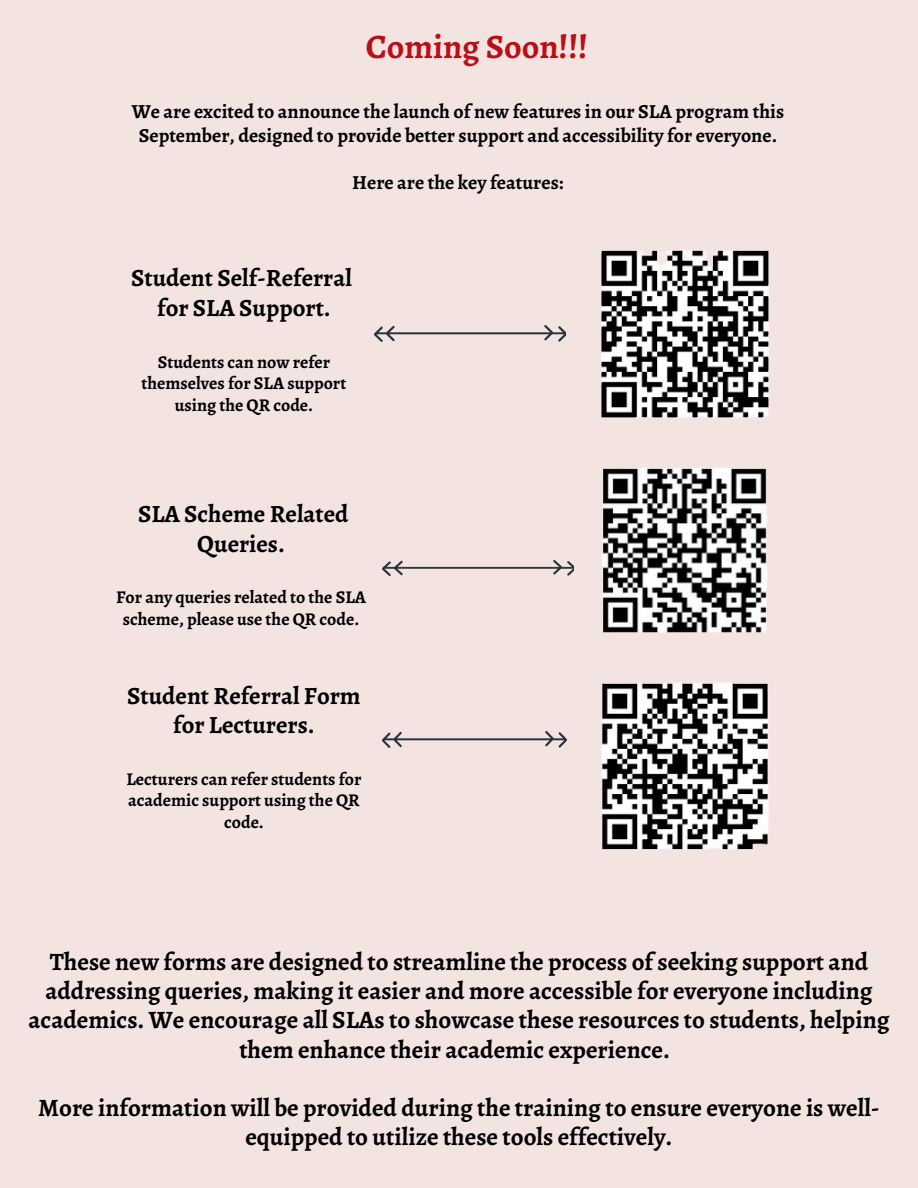
<style>
.page{position:relative;width:918px;height:1188px;background:#f4e4e1}
.page>*{position:absolute;margin:0;border:0;box-sizing:border-box;transform-origin:0 0}
.t1{font:700 34.2px "Alegreya";color:#ba0f16}
.t2{font:700 25.05px/29.2px "Alegreya";color:#000;text-align:center}
.t3{font:700 24.75px/29.2px "Alegreya";color:#000;text-align:center}
.t4{font:700 19.95px/23.7px "Alegreya";color:#000;text-align:center}
.t5{font:700 18px/21.3px "Alegreya";color:#000;text-align:center}
</style>
<div class="page">
<img style="left:383px;top:560px;width:191px;height:16px">
<img style="left:374px;top:325px;width:192px;height:16px">
<img style="left:383px;top:731px;width:183px;height:16px">
<img style="left:601px;top:250px;width:168px;height:168px">
<img style="left:601px;top:682px;width:168px;height:167px">
<img style="left:602px;top:468px;width:165px;height:164px">
<h2 class="t1" style="left:366px;top:24px;width:224px">Coming Soon!!!</h2>
<p class="t4" style="left:132px;top:100px;width:654px">We are excited to announce the launch of new features in our SLA program this<br>September, designed to provide better support and accessibility for everyone.</p>
<h2 class="t4" style="left:352px;top:171px;width:213px">Here are the key features:</h2>
<h2 class="t3" style="left:131px;top:263px;width:222px">Student Self-Referral</h2>
<p class="t3" style="left:157px;top:293px;width:175px">for SLA Support.</p>
<p class="t5" style="left:142px;top:351px;width:206px">Students can now refer themselves for SLA support using the QR code.</p>
<p class="t3" style="left:138px;top:499px;width:212px">SLA Scheme Related<br>Queries.</p>
<h2 class="t5" style="left:116px;top:587px;width:251px">For any queries related to the SLA scheme, please use the QR code.</h2>
<p class="t3" style="left:127px;top:681px;width:235px">Student Referral Form for Lecturers.</p>
<p class="t5" style="left:126px;top:768px;width:237px">Lecturers can refer students for academic support using the QR code.</p>
<p class="t2" style="left:29px;top:947px;width:862px">These new forms are designed to streamline the process of seeking support and addressing queries, making it easier and more accessible for everyone including academics. We encourage all SLAs to showcase these resources to students, helping them enhance their academic experience.</p>
<p class="t2" style="left:38px;top:1093px;width:843px">More information will be provided during the training to ensure everyone is well&shy;equipped to utilize these tools effectively.</p>
</div>
